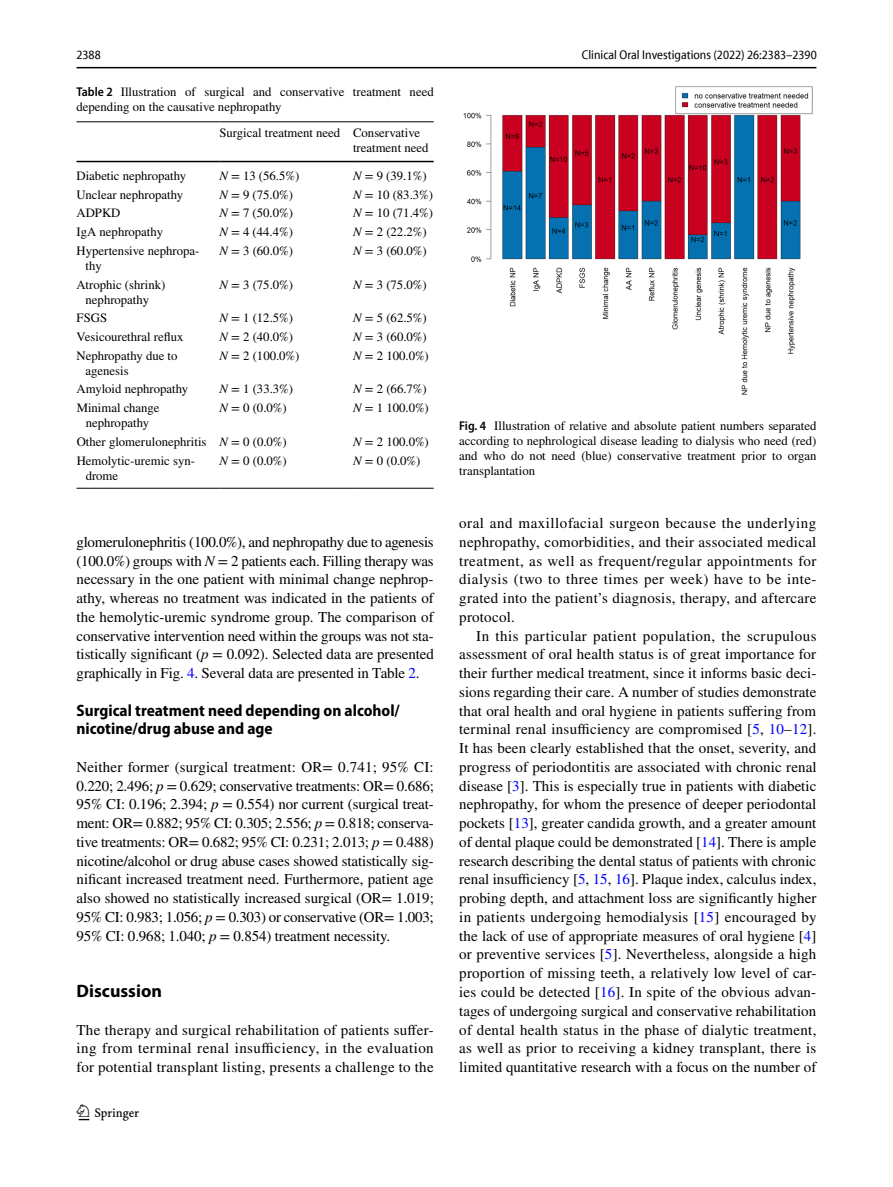
<style>
.page{position:relative;width:893px;height:1187px;background:#fff}
.page>*{position:absolute;margin:0;border:0;box-sizing:border-box;transform-origin:0 0}
.t1{font:22.5px "Springnew Regular 2";color:#000}
.t2{font:700 18px "Myriad Pro";color:#000}
.t3{font:700 semi-condensed 16.5px/18.8px "Myriad Pro";color:#000}
.t4{font:15px/18.8px "STIX";letter-spacing:.005em;color:#000;text-align:justify}
.t5{font:12.75px/15px "STIX";color:#000}
.t6{font:semi-condensed 12.75px "Myriad Pro Unic";color:#000}
.s1{font-family:"Myriad Pro";font-weight:600;font-stretch:semi-condensed}
.s2{font-style:italic}
.s3{color:#00f}
</style>
<div class="page">
<hr style="left:77px;top:67px;width:739px;height:1px;background:#000">
<hr style="left:77px;top:121px;width:142px;height:1px;background:#000">
<hr style="left:77px;top:161px;width:142px;height:1px;background:#000">
<hr style="left:219px;top:121px;width:134px;height:1px;background:#000">
<hr style="left:219px;top:161px;width:134px;height:1px;background:#000">
<hr style="left:353px;top:121px;width:81px;height:1px;background:#000">
<hr style="left:353px;top:161px;width:81px;height:1px;background:#000">
<hr style="left:77px;top:488px;width:142px;height:1px;background:#000">
<hr style="left:219px;top:488px;width:134px;height:1px;background:#000">
<hr style="left:353px;top:488px;width:81px;height:1px;background:#000">
<img style="left:463px;top:87px;width:349px;height:308px">
<p class="t6" style="left:77px;top:50px;width:26px">2388</p>
<p class="t6" style="left:582px;top:50px;width:236px">Clinical Oral Investigations (2022) 26:2383–2390</p>
<p class="t5" style="left:77px;top:85px;width:359px"><span class="s1">Table 2</span> Illustration of surgical and conservative treatment need depending on the causative nephropathy</p>
<p class="t5" style="left:353px;top:126px;width:77px;text-indent:-134px">Surgical treatment need Conservative treatment need</p>
<p class="t5" style="left:77px;top:169px;width:111px">Diabetic nephropathy</p>
<p class="t5" style="left:219px;top:169px;width:81px"><span class="s2">N</span> = 13 (56.5%)</p>
<p class="t5" style="left:353px;top:169px;width:75px"><span class="s2">N</span> = 9 (39.1%)</p>
<p class="t5" style="left:77px;top:188px;width:108px">Unclear nephropathy</p>
<p class="t5" style="left:219px;top:188px;width:75px"><span class="s2">N</span> = 9 (75.0%)</p>
<p class="t5" style="left:353px;top:188px;width:81px"><span class="s2">N</span> = 10 (83.3%)</p>
<p class="t5" style="left:77px;top:206px;width:45px">ADPKD</p>
<p class="t5" style="left:219px;top:206px;width:75px"><span class="s2">N</span> = 7 (50.0%)</p>
<p class="t5" style="left:353px;top:206px;width:81px"><span class="s2">N</span> = 10 (71.4%)</p>
<p class="t5" style="left:77px;top:225px;width:88px">IgA nephropathy</p>
<p class="t5" style="left:219px;top:225px;width:75px"><span class="s2">N</span> = 4 (44.4%)</p>
<p class="t5" style="left:353px;top:225px;width:75px"><span class="s2">N</span> = 2 (22.2%)</p>
<p class="t5" style="left:86px;top:244px;width:115px;text-indent:-9px">Hypertensive nephropa&shy;thy</p>
<p class="t5" style="left:219px;top:244px;width:75px"><span class="s2">N</span> = 3 (60.0%)</p>
<p class="t5" style="left:353px;top:244px;width:75px"><span class="s2">N</span> = 3 (60.0%)</p>
<p class="t5" style="left:77px;top:277px;width:90px;text-align:center">Atrophic (shrink) nephropathy</p>
<p class="t5" style="left:219px;top:277px;width:75px"><span class="s2">N</span> = 3 (75.0%)</p>
<p class="t5" style="left:353px;top:277px;width:75px"><span class="s2">N</span> = 3 (75.0%)</p>
<p class="t5" style="left:77px;top:311px;width:32px">FSGS</p>
<p class="t5" style="left:219px;top:311px;width:75px"><span class="s2">N</span> = 1 (12.5%)</p>
<p class="t5" style="left:353px;top:311px;width:75px"><span class="s2">N</span> = 5 (62.5%)</p>
<p class="t5" style="left:77px;top:330px;width:109px">Vesicourethral reflux</p>
<p class="t5" style="left:220px;top:330px;width:75px"><span class="s2">N</span> = 2 (40.0%)</p>
<p class="t5" style="left:353px;top:330px;width:75px"><span class="s2">N</span> = 3 (60.0%)</p>
<p class="t5" style="left:86px;top:349px;width:93px;text-indent:-9px">Nephropathy due to agenesis</p>
<p class="t5" style="left:220px;top:349px;width:81px"><span class="s2">N</span> = 2 (100.0%)</p>
<p class="t5" style="left:353px;top:349px;width:77px"><span class="s2">N</span> = 2 100.0%)</p>
<p class="t5" style="left:77px;top:382px;width:113px">Amyloid nephropathy</p>
<p class="t5" style="left:220px;top:382px;width:75px"><span class="s2">N</span> = 1 (33.3%)</p>
<p class="t5" style="left:353px;top:382px;width:75px"><span class="s2">N</span> = 2 (66.7%)</p>
<p class="t5" style="left:77px;top:401px;width:84px;text-align:center">Minimal change nephropathy</p>
<p class="t5" style="left:220px;top:401px;width:69px"><span class="s2">N</span> = 0 (0.0%)</p>
<p class="t5" style="left:353px;top:401px;width:77px"><span class="s2">N</span> = 1 100.0%)</p>
<p class="t5" style="left:77px;top:435px;width:212px">Other glomerulonephritis <span class="s2">N</span> = 0 (0.0%)</p>
<p class="t5" style="left:353px;top:435px;width:77px"><span class="s2">N</span> = 2 100.0%)</p>
<p class="t5" style="left:86px;top:454px;width:111px;text-indent:-9px">Hemolytic-uremic syn&shy;drome</p>
<p class="t5" style="left:220px;top:454px;width:69px"><span class="s2">N</span> = 0 (0.0%)</p>
<p class="t5" style="left:353px;top:454px;width:69px"><span class="s2">N</span> = 0 (0.0%)</p>
<p class="t4" style="left:77px;top:533px;width:359px">glomerulonephritis (100.0%), and nephropathy due to agenesis (100.0%) groups with <span class="s2">N</span> = 2 patients each. Filling therapy was necessary in the one patient with minimal change nephrop&shy;athy, whereas no treatment was indicated in the patients of the hemolytic-uremic syndrome group. The comparison of conservative intervention need within the groups was not sta&shy;tistically significant (<span class="s2">p</span> = 0.092). Selected data are presented graphically in Fig. <span class="s3">4</span>. Several data are presented in Table <span class="s3">2</span>.</p>
<p class="t3" style="left:77px;top:700px;width:325px">Surgical treatment need depending on alcohol/ nicotine/drug abuse and age</p>
<p class="t4" style="left:77px;top:758px;width:359px">Neither former (surgical treatment: OR= 0.741; 95% CI:<br>0.220; 2.496; <span class="s2">p</span> = 0.629; conservative treatments: OR= 0.686; 95% CI: 0.196; 2.394; <span class="s2">p</span> = 0.554) nor current (surgical treat&shy;ment: OR= 0.882; 95% CI: 0.305; 2.556; <span class="s2">p</span> = 0.818; conserva&shy;tive treatments: OR= 0.682; 95% CI: 0.231; 2.013; <span class="s2">p</span> = 0.488) nicotine/alcohol or drug abuse cases showed statistically sig&shy;nificant increased treatment need. Furthermore, patient age also showed no statistically increased surgical (OR= 1.019; 95% CI: 0.983; 1.056; <span class="s2">p</span> = 0.303) or conservative (OR= 1.003; 95% CI: 0.968; 1.040; <span class="s2">p</span> = 0.854) treatment necessity.</p>
<p class="t2" style="left:77px;top:979px;width:87px">Discussion</p>
<p class="t4" style="left:77px;top:1021px;width:359px">The therapy and surgical rehabilitation of patients suffer&shy;ing from terminal renal insufficiency, in the evaluation for potential transplant listing, presents a challenge to the</p>
<h1 class="t1" style="left:79px;top:1104px;width:62px">1 3</h1>
<p class="t5" style="left:459px;top:419px;width:359px;text-align:justify"><span class="s1">Fig. 4</span> Illustration of relative and absolute patient numbers separated according to nephrological disease leading to dialysis who need (red) and who do not need (blue) conservative treatment prior to organ transplantation</p>
<p class="t4" style="left:459px;top:514px;width:359px">oral and maxillofacial surgeon because the underlying nephropathy, comorbidities, and their associated medical treatment, as well as frequent/regular appointments for dialysis (two to three times per week) have to be inte&shy;grated into the patient’s diagnosis, therapy, and aftercare protocol.</p>
<p class="t4" style="left:459px;top:627px;width:359px;text-indent:17px">In this particular patient population, the scrupulous assessment of oral health status is of great importance for their further medical treatment, since it informs basic deci&shy;sions regarding their care. A number of studies demonstrate that oral health and oral hygiene in patients suffering from terminal renal insufficiency are compromised [<span class="s3">5</span>, <span class="s3">10</span>–<span class="s3">12</span>].<br>It has been clearly established that the onset, severity, and progress of periodontitis are associated with chronic renal disease [<span class="s3">3</span>]. This is especially true in patients with diabetic nephropathy, for whom the presence of deeper periodontal pockets [<span class="s3">13</span>], greater candida growth, and a greater amount of dental plaque could be demonstrated [<span class="s3">14</span>]. There is ample research describing the dental status of patients with chronic renal insufficiency [<span class="s3">5</span>, <span class="s3">15</span>, <span class="s3">16</span>]. Plaque index, calculus index, probing depth, and attachment loss are significantly higher in patients undergoing hemodialysis [<span class="s3">15</span>] encouraged by the lack of use of appropriate measures of oral hygiene [<span class="s3">4</span>] or preventive services [<span class="s3">5</span>]. Nevertheless, alongside a high proportion of missing teeth, a relatively low level of car&shy;ies could be detected [<span class="s3">16</span>]. In spite of the obvious advan&shy;tages of undergoing surgical and conservative rehabilitation of dental health status in the phase of dialytic treatment, as well as prior to receiving a kidney transplant, there is limited quantitative research with a focus on the number of</p>
</div>
